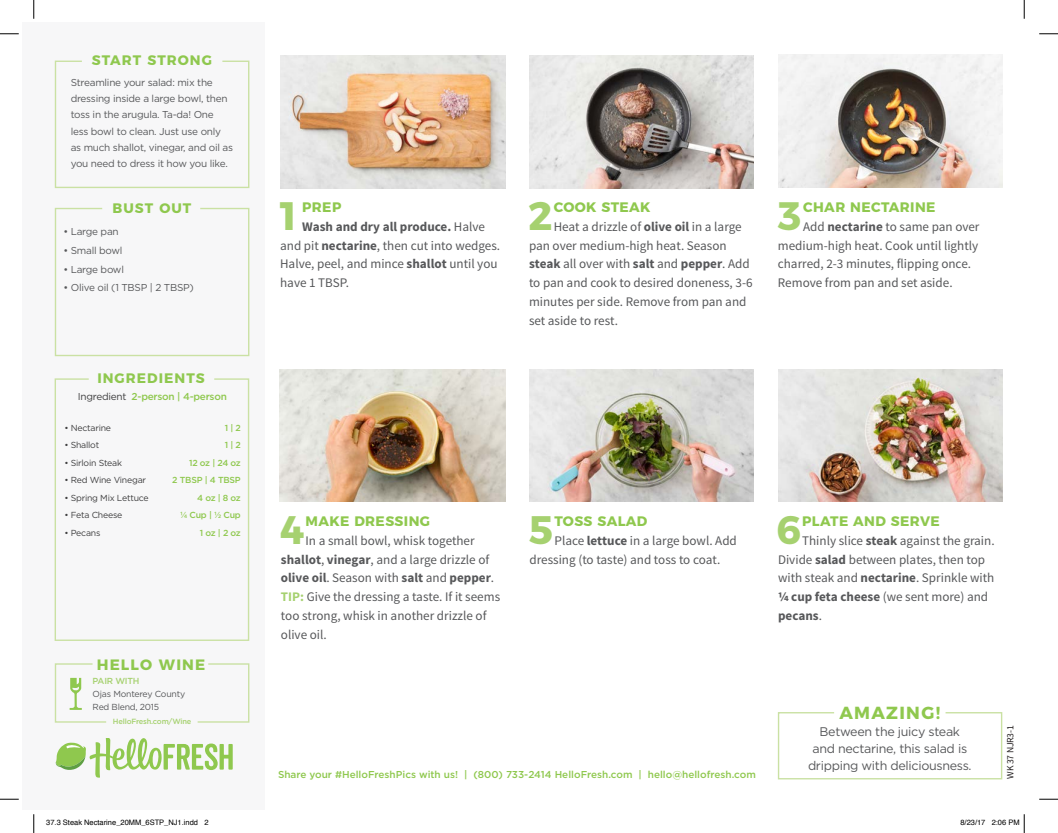
<style>
.page{position:relative;width:1058px;height:833px;background:#fff}
.page>*{position:absolute;margin:0;border:0;box-sizing:border-box;transform-origin:0 0}
.t1{font:700 39.62px "Montserrat";color:#a6d170}
.t2{font:700 17.5px "Montserrat";letter-spacing:.075em;color:#8fc84e}
.t3{font:700 15px "Montserrat";letter-spacing:.075em;color:#8fc84e}
.t4{font:700 13.75px "Montserrat";letter-spacing:.03em;color:#8fc84e}
.t5{font:700 13.75px "Montserrat";letter-spacing:.075em;color:#8fc84e}
.t6{font:13.12px/18.8px "Source Sans Pro";color:#57585a}
.t7{font:12.5px/16.8px "Gotham";letter-spacing:-.025em;color:#57585a;text-align:center}
.t8{font:10px/16.2px "Gotham";letter-spacing:-.025em;color:#57585a}
.t9{font:500 10px "Gotham";color:#8fc84e}
.t10{font:500 10px "Gotham";letter-spacing:-.025em;color:#8fc84e}
.t11{font:9.62px "Source Sans Pro";letter-spacing:-.025em;color:#231f20}
.t12{font:8.75px "Gotham";letter-spacing:-.025em;color:#3e3e3f}
.t13{font:500 8.75px/17.5px "Gotham";letter-spacing:-.035em;color:#8fc84e;text-align:right}
.t14{font:8.75px/12.5px "Gotham";letter-spacing:-.025em;color:#57585a}
.t15{font:500 8.75px "Gotham";letter-spacing:-.025em;color:#a6d170}
.t16{font:7.5px "Helvetica";color:#000}
.t17{font:500 7.5px "Gotham";letter-spacing:-.025em;color:#a6d170}
.s1{font-weight:400;color:#3e3e3f}
.s2{font-weight:700}
.s3{font-weight:700;color:#a6d170}
</style>
<div class="page">
<div style="left:23px;top:23px;width:242px;height:787px;background:#f7f7f8"></div>
<img style="left:281px;top:55px;width:224px;height:133px">
<img style="left:529px;top:55px;width:225px;height:133px">
<img style="left:529px;top:369px;width:224px;height:133px">
<img style="left:280px;top:369px;width:225px;height:133px">
<img style="left:778px;top:55px;width:224px;height:132px">
<img style="left:778px;top:369px;width:224px;height:133px">
<svg style="left:54px;top:207px;width:196px;height:150px"></svg>
<svg style="left:54px;top:378px;width:196px;height:263px"></svg>
<svg style="left:54px;top:60px;width:196px;height:128px"></svg>
<svg style="left:54px;top:663px;width:53px;height:60px"></svg>
<svg style="left:197px;top:663px;width:53px;height:60px"></svg>
<svg style="left:56px;top:738px;width:177px;height:39px"></svg>
<svg style="left:777px;top:712px;width:226px;height:68px"></svg>
<svg style="left:0;top:33px;width:19px;height:2px"></svg>
<svg style="left:1039px;top:33px;width:19px;height:2px"></svg>
<svg style="left:0;top:798px;width:19px;height:2px"></svg>
<svg style="left:1039px;top:798px;width:19px;height:2px"></svg>
<svg style="left:33px;top:0;width:2px;height:19px"></svg>
<svg style="left:33px;top:814px;width:2px;height:19px"></svg>
<svg style="left:1023px;top:0;width:2px;height:19px"></svg>
<svg style="left:1023px;top:814px;width:2px;height:19px"></svg>
<p class="t5" style="left:92px;top:49px;width:122px">START STRONG</p>
<p class="t8" style="left:71px;top:74px;width:164px">Streamline your salad: mix the dressing inside a large bowl, then toss in the arugula. Ta-da! One less bowl to clean. Just use only as much shallot, vinegar, and oil as you need to dress it how you like.</p>
<p class="t4" style="left:112px;top:196px;width:80px">BUST OUT</p>
<p class="t8" style="left:63px;top:223px;width:57px">• Large pan</p>
<p class="t8" style="left:63px;top:242px;width:61px">• Small bowl</p>
<p class="t8" style="left:63px;top:261px;width:62px">• Large bowl</p>
<p class="t8" style="left:63px;top:279px;width:132px">• Olive oil (1 TBSP | 2 TBSP)</p>
<p class="t5" style="left:97px;top:366px;width:109px">INGREDIENTS</p>
<p class="t10" style="left:78px;top:390px;width:151px"><span class="s1">Ingredient</span> 2-person | 4-person</p>
<p class="t13" style="left:172px;top:419px;width:70px">1 | 2<br>1 | 2<br>12 oz | 24 oz<br>2 TBSP | 4 TBSP<br>4 oz | 8 oz<br>¼ Cup | ½ Cup<br>1 oz | 2 oz</p>
<p class="t12" style="left:64px;top:422px;width:48px">• Nectarine</p>
<p class="t12" style="left:64px;top:439px;width:36px">• Shallot</p>
<p class="t12" style="left:64px;top:457px;width:59px">• Sirloin Steak</p>
<p class="t12" style="left:64px;top:474px;width:83px">• Red Wine Vinegar</p>
<p class="t12" style="left:64px;top:492px;width:86px">• Spring Mix Lettuce</p>
<p class="t12" style="left:64px;top:509px;width:59px">• Feta Cheese</p>
<p class="t12" style="left:64px;top:527px;width:38px">• Pecans</p>
<p class="t3" style="left:97px;top:652px;width:110px">HELLO WINE</p>
<p class="t15" style="left:93px;top:675px;width:48px">PAIR WITH</p>
<p class="t17" style="left:113px;top:716px;width:80px">HelloFresh.com/Wine</p>
<p class="t14" style="left:93px;top:687px;width:94px">Ojas Monterey County<br>Red Blend, 2015</p>
<h1 class="t1" style="left:276px;top:183px;width:26px">1</h1>
<p class="t4" style="left:302px;top:196px;width:41px">PREP</p>
<p class="t6" style="left:280px;top:217px;width:221px;text-indent:22px"><span class="s2">Wash and dry all produce.</span> Halve and pit <span class="s2">nectarine</span>, then cut into wedges.<br>Halve, peel, and mince <span class="s2">shallot</span> until you have 1 TBSP.</p>
<h1 class="t1" style="left:528px;top:183px;width:26px">2</h1>
<p class="t4" style="left:553px;top:196px;width:98px">COOK STEAK</p>
<p class="t6" style="left:529px;top:217px;width:225px;text-indent:25px">Heat a drizzle of <span class="s2">olive oil</span> in a large pan over medium-high heat. Season <span class="s2">steak</span> all over with <span class="s2">salt</span> and <span class="s2">pepper</span>. Add to pan and cook to desired doneness, 3-6 minutes per side. Remove from pan and set aside to rest.</p>
<h1 class="t1" style="left:777px;top:183px;width:26px">3</h1>
<p class="t4" style="left:803px;top:196px;width:134px">CHAR NECTARINE</p>
<p class="t6" style="left:778px;top:217px;width:203px;text-indent:25px">Add <span class="s2">nectarine</span> to same pan over medium-high heat. Cook until lightly charred, 2-3 minutes, flipping once.<br>Remove from pan and set aside.</p>
<h1 class="t1" style="left:280px;top:497px;width:26px">4</h1>
<p class="t4" style="left:305px;top:509px;width:126px">MAKE DRESSING</p>
<p class="t6" style="left:281px;top:531px;width:221px;text-indent:25px">In a small bowl, whisk together <span class="s2">shallot</span>, <span class="s2">vinegar</span>, and a large drizzle of <span class="s2">olive oil</span>. Season with <span class="s2">salt</span> and <span class="s2">pepper</span>.<br><span class="s3">TIP:</span> Give the dressing a taste. If it seems too strong, whisk in another drizzle of olive oil.</p>
<h1 class="t1" style="left:529px;top:497px;width:26px">5</h1>
<p class="t4" style="left:554px;top:509px;width:94px">TOSS SALAD</p>
<p class="t6" style="left:529px;top:531px;width:209px;text-indent:25px">Place <span class="s2">lettuce</span> in a large bowl. Add dressing (to taste) and toss to coat.</p>
<h1 class="t1" style="left:776px;top:497px;width:26px">6</h1>
<p class="t4" style="left:802px;top:509px;width:139px">PLATE AND SERVE</p>
<p class="t6" style="left:778px;top:531px;width:218px;text-indent:24px">Thinly slice <span class="s2">steak</span> against the grain.<br>Divide <span class="s2">salad</span> between plates, then top with steak and <span class="s2">nectarine</span>. Sprinkle with <span class="s2">¼ cup feta cheese</span> (we sent more) and <span class="s2">pecans</span>.</p>
<p class="t9" style="left:278px;top:767px;width:479px">Share your #HelloFreshPics with us! | (800) 733-2414 HelloFresh.com | hello@hellofresh.com</p>
<h2 class="t2" style="left:839px;top:698px;width:102px">AMAZING!</h2>
<p class="t7" style="left:808px;top:723px;width:165px">Between the juicy steak and nectarine, this salad is dripping with deliciousness.</p>
<p class="t11" style="left:1004px;top:778px;width:54px;rotate:-90deg">WK 37 NJR3-1</p>
<p class="t16" style="left:46px;top:817px;width:164px">37.3 Steak Nectarine_20MM_6STP_NJ1.indd 2</p>
<p class="t16" style="left:960px;top:817px;width:61px">8/23/17 2:06 PM</p>
</div>
